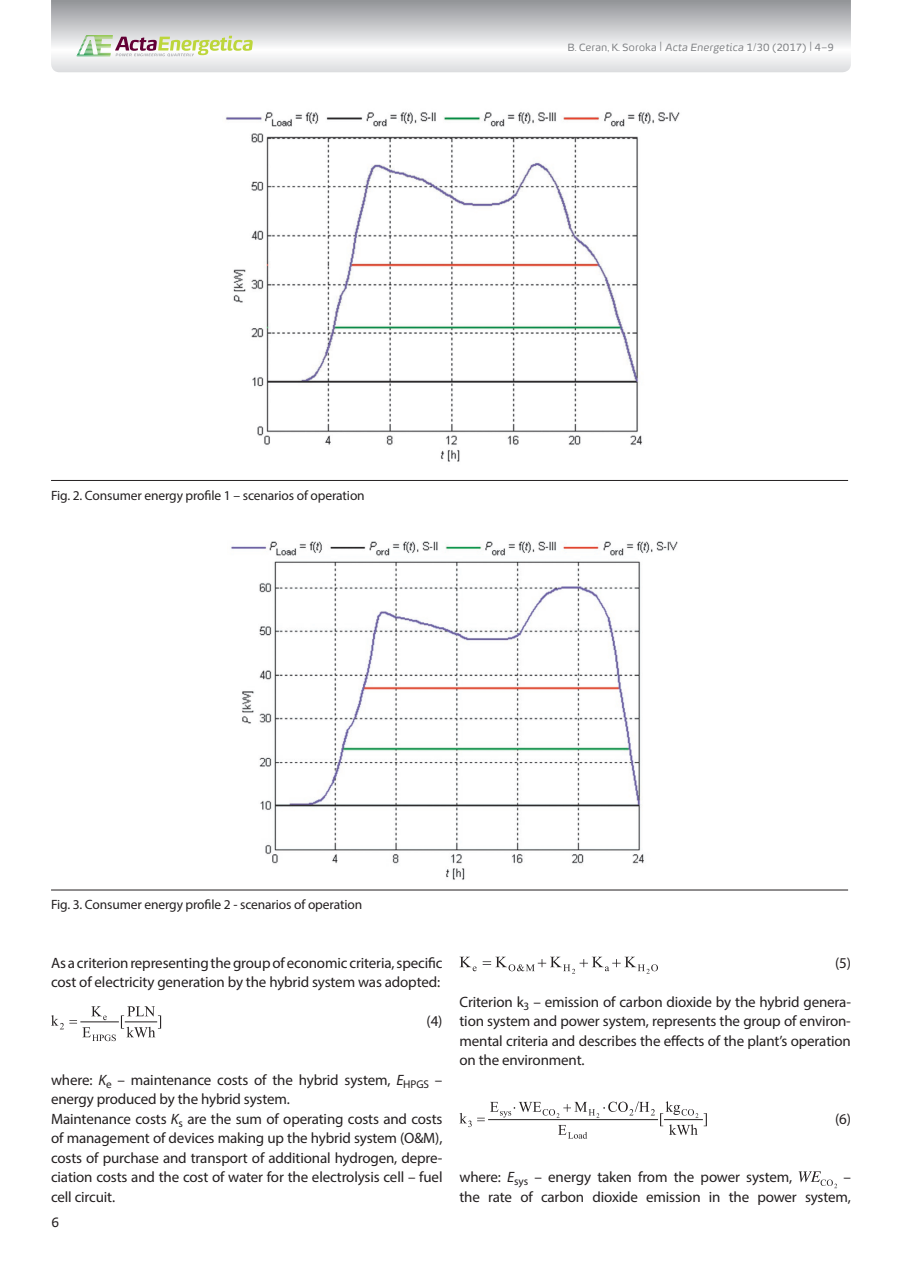
<style>
.page{position:relative;width:902px;height:1263px;background:#fff}
.page>*{position:absolute;margin:0;border:0;box-sizing:border-box;transform-origin:0 0}
.t1{font:15px/19.5px "Myriad Pro";letter-spacing:-.01em;color:#231f20}
.t2{font:13.5px "Myriad Pro";letter-spacing:-.01em;color:#231f20}
.t3{font:13.5px "Energa";color:#231f20}
.t4{font:10.5px "Energa";letter-spacing:-.01em;color:#808285}
.s1{font-size:13.5px}
.s2{font-style:italic}
</style>
<div class="page">
<svg style="left:51px;top:0;width:799px;height:72px"></svg>
<svg style="left:76px;top:35px;width:177px;height:21px"></svg>
<svg style="left:51px;top:1006px;width:110px;height:35px"></svg>
<svg style="left:459px;top:957px;width:17px;height:14px"></svg>
<svg style="left:482px;top:957px;width:176px;height:17px"></svg>
<hr style="left:488px;top:1119px;width:169px;height:1px;background:#231f20">
<svg style="left:660px;top:1101px;width:46px;height:34px"></svg>
<svg style="left:558px;top:1125px;width:29px;height:14px"></svg>
<svg style="left:459px;top:1113px;width:12px;height:14px"></svg>
<svg style="left:490px;top:1101px;width:164px;height:17px"></svg>
<svg style="left:477px;top:1118px;width:7px;height:3px"></svg>
<svg style="left:798px;top:1171px;width:39px;height:17px"></svg>
<hr style="left:51px;top:480px;width:797px;height:1px;background:#231f20">
<hr style="left:51px;top:890px;width:797px;height:1px;background:#231f20">
<img style="left:225px;top:112px;width:455px;height:350px">
<img style="left:231px;top:541px;width:447px;height:339px">
<p class="t4" style="left:567px;top:41px;width:268px">B. Ceran, K. Soroka <span class="s1">|</span> <span class="s2">Acta Energetica</span> 1/30 (2017) <span class="s1">|</span> 4–9</p>
<p class="t2" style="left:51px;top:487px;width:315px">Fig. 2. Consumer energy profile 1 – scenarios of operation</p>
<p class="t2" style="left:51px;top:896px;width:312px">Fig. 3. Consumer energy profile 2 - scenarios of operation</p>
<p class="t1" style="left:51px;top:953px;width:393px">As a criterion representing the group of economic criteria, specific cost of electricity generation by the hybrid system was adopted:</p>
<p class="t1" style="left:426px;top:1011px;width:17px">(4)</p>
<p class="t1" style="left:51px;top:1070px;width:393px">where: <span class="s2">K</span><sub>e</sub> – maintenance costs of the hybrid system, <span class="s2">E</span><sub>HPGS</sub> – energy produced by the hybrid system.<br>Maintenance costs <span class="s2">K</span><sub>s</sub> are the sum of operating costs and costs of management of devices making up the hybrid system (O&amp;M), costs of purchase and transport of additional hydrogen, depre&shy;ciation costs and the cost of water for the electrolysis cell – fuel cell circuit.</p>
<p class="t3" style="left:51px;top:1213px;width:10px">6</p>
<p class="t1" style="left:834px;top:953px;width:17px">(5)</p>
<p class="t1" style="left:459px;top:992px;width:393px;text-align:justify">Criterion k<sub>3</sub> – emission of carbon dioxide by the hybrid genera&shy;tion system and power system, represents the group of environ&shy;mental criteria and describes the effects of the plant’s operation on the environment.</p>
<p class="t1" style="left:834px;top:1109px;width:17px">(6)</p>
<p class="t1" style="left:459px;top:1167px;width:334px">where: <span class="s2">E</span><sub>sys</sub> – energy taken from the power system,</p>
<p class="t1" style="left:459px;top:1167px;width:393px;text-align:right">–<br>the rate of carbon dioxide emission in the power system,</p>
</div>
